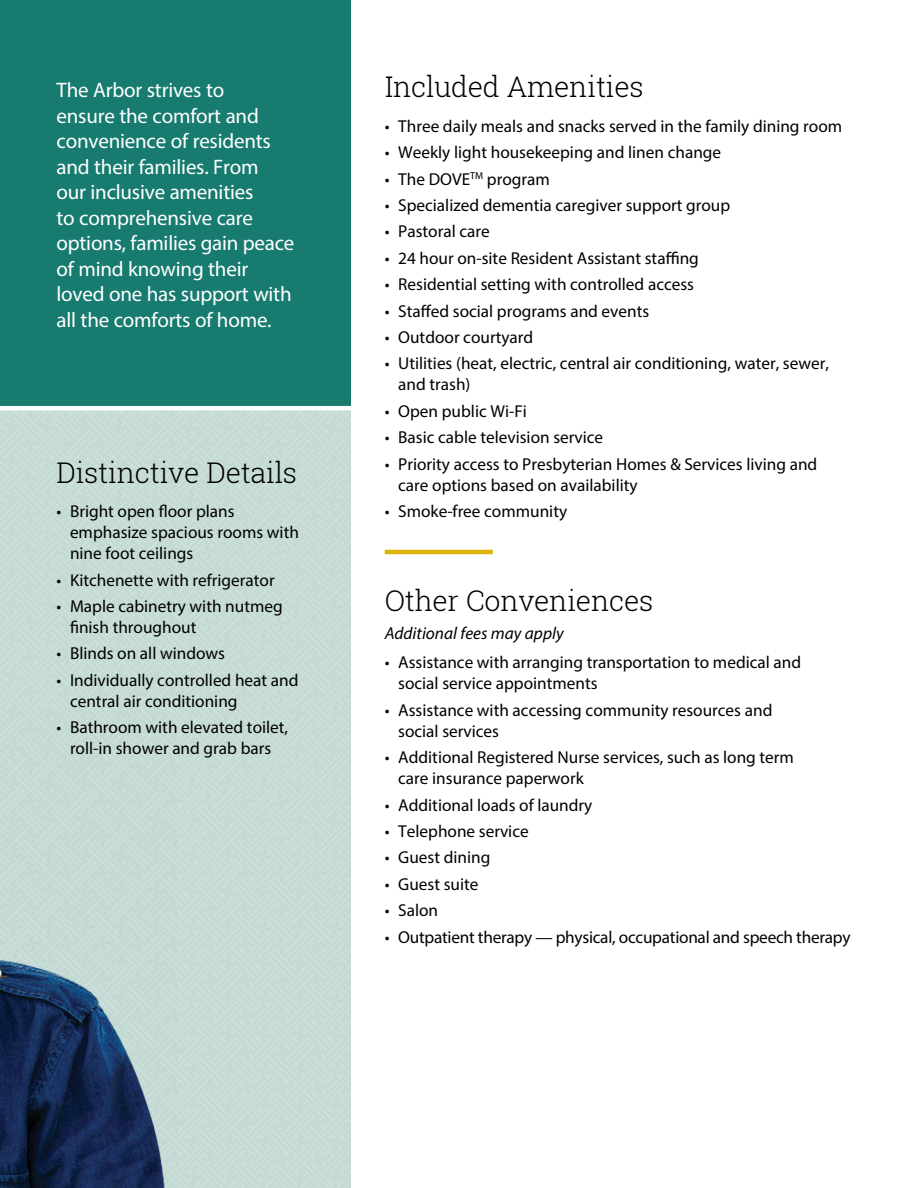
<style>
.page{position:relative;width:918px;height:1188px;background:#fff}
.page>*{position:absolute;margin:0;border:0;box-sizing:border-box;transform-origin:0 0}
.t1{font:300 28.5px "Roboto Slab";letter-spacing:-.01em;color:#000}
.t2{font:21px/25.5px "Myriad Pro";letter-spacing:-.01em;color:#fff}
.t3{font:17.25px/21px "Myriad Pro";color:#000}
.t4{font:italic 17.25px "Myriad Pro";color:#000}
</style>
<div class="page">
<div style="left:0;top:0;width:351px;height:1188px;background:#c4dad5"></div>
<div style="left:0;top:0;width:351px;height:408px;background:#177b6f"></div>
<hr style="left:385px;top:550px;width:108px;height:4px;background:#deb407">
<hr style="left:0;top:406px;width:361px;height:4px;background:#fff">
<img style="left:0;top:949px;width:166px;height:239px">
<p class="t2" style="left:57px;top:77px;width:239px">The Arbor strives to<br>ensure the comfort and convenience of residents and their families. From<br>our inclusive amenities<br>to comprehensive care options, families gain peace of mind knowing their loved one has support with all the comforts of home.</p>
<h1 class="t1" style="left:57px;top:453px;width:242px">Distinctive Details</h1>
<p class="t3" style="left:70px;top:501px;width:230px;text-indent:-14px">• Bright open floor plans emphasize spacious rooms with nine foot ceilings</p>
<p class="t3" style="left:57px;top:569px;width:220px">• Kitchenette with refrigerator</p>
<p class="t3" style="left:70px;top:596px;width:214px;text-indent:-14px">• Maple cabinetry with nutmeg finish throughout</p>
<p class="t3" style="left:57px;top:643px;width:170px">• Blinds on all windows</p>
<p class="t3" style="left:70px;top:669px;width:230px;text-indent:-14px">• Individually controlled heat and central air conditioning</p>
<p class="t3" style="left:57px;top:717px;width:233px;text-align:center">• Bathroom with elevated toilet, roll-in shower and grab bars</p>
<h1 class="t1" style="left:385px;top:67px;width:261px">Included Amenities</h1>
<p class="t3" style="left:385px;top:115px;width:459px">• Three daily meals and snacks served in the family dining room</p>
<p class="t3" style="left:385px;top:142px;width:338px">• Weekly light housekeeping and linen change</p>
<p class="t3" style="left:385px;top:168px;width:167px">• The DOVE<sup>TM</sup> program</p>
<p class="t3" style="left:385px;top:195px;width:347px">• Specialized dementia caregiver support group</p>
<p class="t3" style="left:385px;top:221px;width:107px">• Pastoral care</p>
<p class="t3" style="left:385px;top:247px;width:316px">• 24 hour on-site Resident Assistant staffing</p>
<p class="t3" style="left:385px;top:274px;width:311px">• Residential setting with controlled access</p>
<p class="t3" style="left:385px;top:300px;width:266px">• Staffed social programs and events</p>
<p class="t3" style="left:385px;top:326px;width:150px">• Outdoor courtyard</p>
<p class="t3" style="left:398px;top:353px;width:432px;text-indent:-14px">• Utilities (heat, electric, central air conditioning, water, sewer, and trash)</p>
<p class="t3" style="left:385px;top:400px;width:144px">• Open public Wi-Fi</p>
<p class="t3" style="left:385px;top:427px;width:220px">• Basic cable television service</p>
<p class="t3" style="left:398px;top:453px;width:421px;text-indent:-14px">• Priority access to Presbyterian Homes &amp; Services living and care options based on availability</p>
<p class="t3" style="left:385px;top:500px;width:184px">• Smoke-free community</p>
<h1 class="t1" style="left:385px;top:581px;width:270px">Other Conveniences</h1>
<p class="t4" style="left:385px;top:622px;width:180px">Additional fees may apply</p>
<p class="t3" style="left:398px;top:652px;width:404px;text-indent:-14px">• Assistance with arranging transportation to medical and social service appointments</p>
<p class="t3" style="left:398px;top:699px;width:376px;text-indent:-14px">• Assistance with accessing community resources and social services</p>
<p class="t3" style="left:398px;top:747px;width:397px;text-indent:-14px">• Additional Registered Nurse services, such as long term care insurance paperwork</p>
<p class="t3" style="left:385px;top:794px;width:209px">• Additional loads of laundry</p>
<p class="t3" style="left:385px;top:820px;width:145px">• Telephone service</p>
<p class="t3" style="left:385px;top:847px;width:107px">• Guest dining</p>
<p class="t3" style="left:385px;top:873px;width:95px">• Guest suite</p>
<p class="t3" style="left:385px;top:900px;width:55px">• Salon</p>
<p class="t3" style="left:385px;top:926px;width:467px">• Outpatient therapy — physical, occupational and speech therapy</p>
</div>
